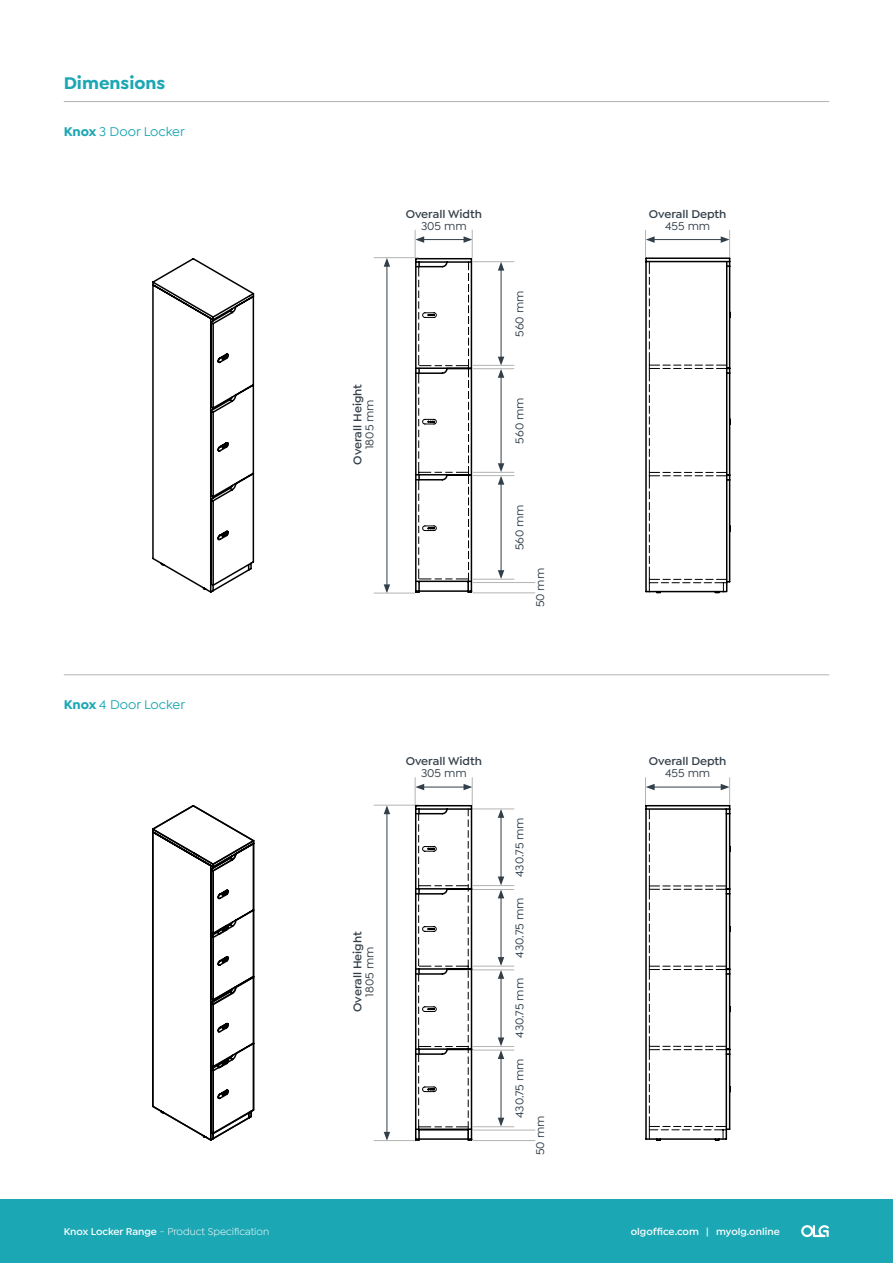
<style>
.page{position:relative;width:893px;height:1263px;background:#fff}
.page>*{position:absolute;margin:0;border:0;box-sizing:border-box;transform-origin:0 0}
.t1{font:700 18px "Isidora Sans";color:#1ca7b4}
.t2{font:500 13.5px "Isidora Sans";color:#1ca7b4}
.t3{font:600 12px/12px "Isidora Sans";color:#323e48;text-align:center}
.t4{font:500 12px "Isidora Sans";color:#323e48}
.t5{font:10.5px "Isidora Sans";color:#fff}
.t6{font:600 10.5px "Isidora Sans";color:#fff}
.s1{font-weight:700}
.s2{font-weight:500}
.s3{font-weight:600}
</style>
<div class="page">
<svg style="left:152px;top:258px;width:103px;height:335px"></svg>
<hr style="left:64px;top:101px;width:765px;height:1px;background:#b2b4b2">
<svg style="left:414px;top:230px;width:59px;height:363px"></svg>
<hr style="left:387px;top:264px;width:1px;height:323px;background:#323e48">
<svg style="left:384px;top:258px;width:6px;height:9px"></svg>
<svg style="left:384px;top:584px;width:6px;height:9px"></svg>
<hr style="left:374px;top:257px;width:45px;height:1px;background:#b2b4b2">
<hr style="left:374px;top:593px;width:41px;height:1px;background:#b2b4b2">
<hr style="left:501px;top:268px;width:1px;height:91px;background:#323e48">
<svg style="left:498px;top:262px;width:6px;height:9px"></svg>
<hr style="left:501px;top:375px;width:1px;height:91px;background:#323e48">
<svg style="left:498px;top:357px;width:6px;height:21px"></svg>
<hr style="left:501px;top:482px;width:1px;height:91px;background:#323e48">
<svg style="left:498px;top:463px;width:6px;height:22px"></svg>
<svg style="left:498px;top:570px;width:6px;height:9px"></svg>
<hr style="left:473px;top:261px;width:41px;height:1px;background:#b2b4b2">
<hr style="left:473px;top:368px;width:41px;height:1px;background:#b2b4b2">
<hr style="left:473px;top:475px;width:41px;height:1px;background:#b2b4b2">
<hr style="left:473px;top:365px;width:41px;height:1px;background:#b2b4b2">
<hr style="left:473px;top:472px;width:41px;height:1px;background:#b2b4b2">
<hr style="left:473px;top:579px;width:41px;height:1px;background:#b2b4b2">
<svg style="left:645px;top:230px;width:86px;height:364px"></svg>
<svg style="left:152px;top:805px;width:103px;height:336px"></svg>
<hr style="left:64px;top:674px;width:765px;height:1px;background:#b2b4b2">
<svg style="left:645px;top:777px;width:86px;height:364px"></svg>
<hr style="left:387px;top:812px;width:1px;height:322px;background:#323e48">
<svg style="left:384px;top:806px;width:6px;height:8px"></svg>
<svg style="left:384px;top:1132px;width:6px;height:8px"></svg>
<hr style="left:374px;top:805px;width:45px;height:1px;background:#b2b4b2">
<hr style="left:374px;top:1140px;width:41px;height:1px;background:#b2b4b2">
<hr style="left:501px;top:815px;width:1px;height:64px;background:#323e48">
<svg style="left:498px;top:810px;width:6px;height:8px"></svg>
<hr style="left:501px;top:896px;width:1px;height:63px;background:#323e48">
<svg style="left:498px;top:876px;width:6px;height:22px"></svg>
<hr style="left:501px;top:976px;width:1px;height:64px;background:#323e48">
<svg style="left:498px;top:957px;width:6px;height:22px"></svg>
<hr style="left:501px;top:1056px;width:1px;height:64px;background:#323e48">
<svg style="left:498px;top:1037px;width:6px;height:22px"></svg>
<svg style="left:498px;top:1118px;width:6px;height:8px"></svg>
<hr style="left:473px;top:809px;width:41px;height:1px;background:#b2b4b2">
<hr style="left:473px;top:889px;width:41px;height:1px;background:#b2b4b2">
<hr style="left:473px;top:970px;width:41px;height:1px;background:#b2b4b2">
<hr style="left:473px;top:1050px;width:41px;height:1px;background:#b2b4b2">
<hr style="left:473px;top:885px;width:41px;height:1px;background:#b2b4b2">
<hr style="left:473px;top:966px;width:41px;height:1px;background:#b2b4b2">
<hr style="left:473px;top:1046px;width:41px;height:1px;background:#b2b4b2">
<hr style="left:473px;top:1126px;width:41px;height:1px;background:#b2b4b2">
<svg style="left:414px;top:777px;width:59px;height:364px"></svg>
<hr style="left:473px;top:1140px;width:62px;height:1px;background:#b2b4b2">
<hr style="left:473px;top:1130px;width:62px;height:1px;background:#b2b4b2">
<hr style="left:473px;top:593px;width:62px;height:1px;background:#b2b4b2">
<hr style="left:473px;top:582px;width:62px;height:1px;background:#b2b4b2">
<div style="left:0;top:1199px;width:893px;height:64px;background:#1ca7b4"></div>
<svg style="left:801px;top:1225px;width:28px;height:12px"></svg>
<p class="t1" style="left:64px;top:72px;width:103px">Dimensions</p>
<p class="t2" style="left:64px;top:124px;width:123px"><span class="s1">Knox</span> 3 Door Locker</p>
<p class="t2" style="left:64px;top:697px;width:123px"><span class="s1">Knox</span> 4 Door Locker</p>
<p class="t3" style="left:406px;top:208px;width:78px">Overall Width<br><span class="s2">305 mm</span></p>
<p class="t3" style="left:352px;top:464px;width:82px;rotate:-90deg">Overall Height<br><span class="s2">1805 mm</span></p>
<p class="t4" style="left:513px;top:337px;width:48px;rotate:-90deg">560 mm</p>
<p class="t4" style="left:513px;top:443px;width:48px;rotate:-90deg">560 mm</p>
<p class="t4" style="left:513px;top:550px;width:48px;rotate:-90deg">560 mm</p>
<p class="t4" style="left:533px;top:607px;width:41px;rotate:-90deg">50 mm</p>
<p class="t3" style="left:406px;top:755px;width:78px">Overall Width<br><span class="s2">305 mm</span></p>
<p class="t3" style="left:352px;top:1012px;width:82px;rotate:-90deg">Overall Height<br><span class="s2">1805 mm</span></p>
<p class="t4" style="left:513px;top:877px;width:61px;rotate:-90deg">430.75 mm</p>
<p class="t4" style="left:513px;top:958px;width:61px;rotate:-90deg">430.75 mm</p>
<p class="t4" style="left:513px;top:1038px;width:61px;rotate:-90deg">430.75 mm</p>
<p class="t4" style="left:513px;top:1118px;width:61px;rotate:-90deg">430.75 mm</p>
<p class="t4" style="left:533px;top:1155px;width:41px;rotate:-90deg">50 mm</p>
<p class="t3" style="left:649px;top:208px;width:79px">Overall Depth<br><span class="s2">455 mm</span></p>
<p class="t3" style="left:649px;top:755px;width:79px">Overall Depth<br><span class="s2">455 mm</span></p>
<p class="t5" style="left:64px;top:1225px;width:207px"><span class="s3">Knox Locker Range</span> - Product Specification</p>
<p class="t6" style="left:631px;top:1225px;width:151px">olgoffice.com | myolg.online</p>
</div>
